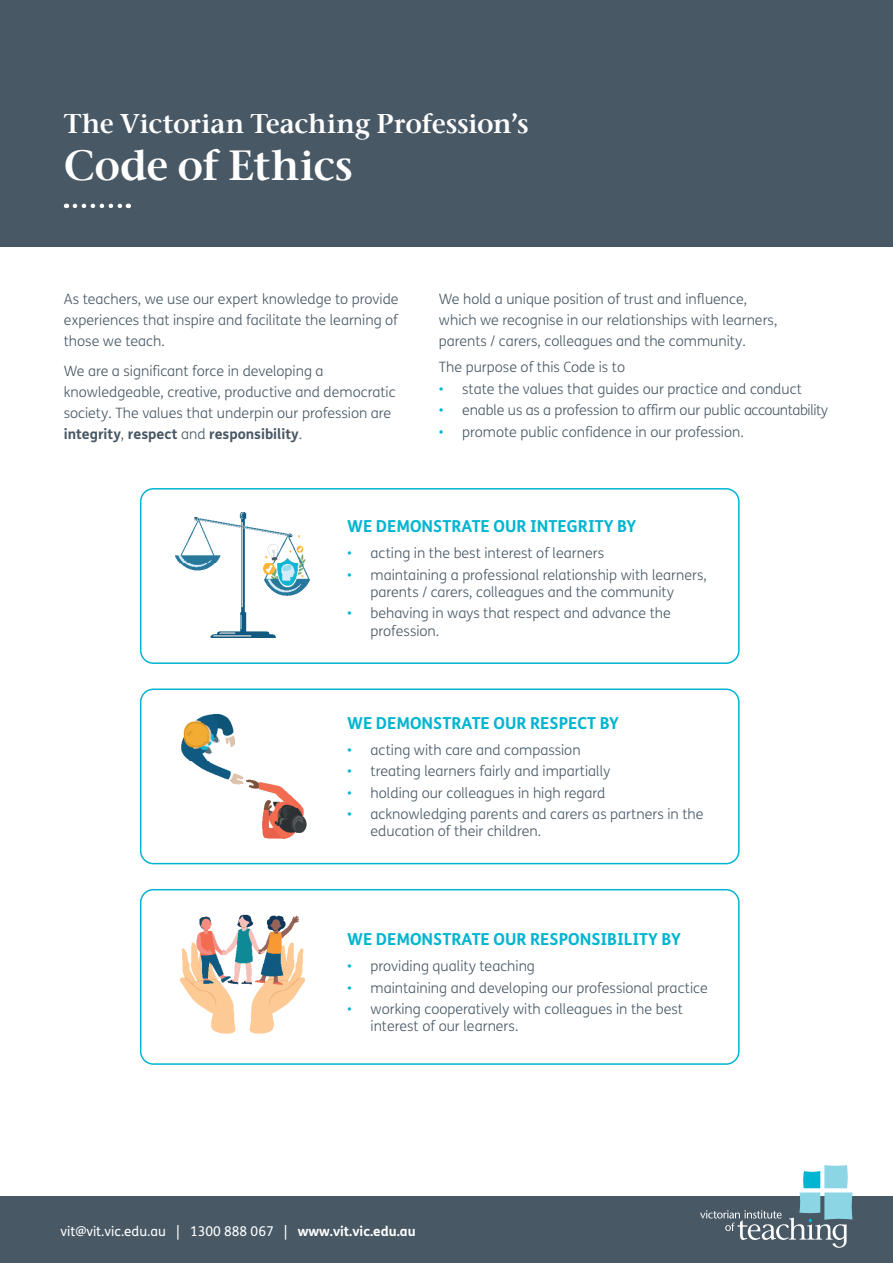
<style>
.page{position:relative;width:893px;height:1263px;background:#fff}
.page>*{position:absolute;margin:0;border:0;box-sizing:border-box;transform-origin:0 0}
.t1{font:42px "Stone Serif ITC Semi";letter-spacing:-.005em;color:#fff}
.t2{font:27px "Stone Serif ITC Semi";letter-spacing:-.01em;color:#fff}
.t3{font:700 16.5px "FS Me";color:#00b5d1}
.t4{font:300 14.25px/21px "FS Me";color:#485865}
.t5{font:13.5px "FS Me";color:#fff}
.s1{font-weight:700}
.s2{color:#00b5d1}
</style>
<div class="page">
<div style="left:0;top:0;width:893px;height:247px;background:#485865"></div>
<div style="left:0;top:1196px;width:893px;height:67px;background:#485865"></div>
<svg style="left:75px;top:204px;width:54px;height:4px"></svg>
<svg style="left:700px;top:1165px;width:153px;height:83px"></svg>
<img style="left:176px;top:512px;width:134px;height:125px">
<div style="left:140px;top:488px;width:600px;height:176px;border:2px solid #00b5d1;border-radius:13px"></div>
<div style="left:140px;top:688px;width:600px;height:176px;border:2px solid #00b5d1;border-radius:13px"></div>
<img style="left:181px;top:714px;width:125px;height:125px">
<div style="left:140px;top:889px;width:600px;height:176px;border:2px solid #00b5d1;border-radius:13px"></div>
<img style="left:181px;top:914px;width:124px;height:120px">
<h2 class="t2" style="left:64px;top:106px;width:466px">The Victorian Teaching Profession’s</h2>
<h1 class="t1" style="left:64px;top:139px;width:290px">Code of Ethics</h1>
<p class="t4" style="left:64px;top:289px;width:336px;text-align:justify">As teachers, we use our expert knowledge to provide experiences that inspire and facilitate the learning of those we teach.</p>
<p class="t4" style="left:64px;top:360px;width:333px">We are a significant force in developing a knowledgeable, creative, productive and democratic society. The values that underpin our profession are <span class="s1">integrity</span>, <span class="s1">respect</span> and <span class="s1">responsibility</span>.</p>
<p class="t4" style="left:439px;top:289px;width:340px">We hold a unique position of trust and influence, which we recognise in our relationships with learners, parents / carers, colleagues and the community.</p>
<p class="t4" style="left:439px;top:356px;width:188px">The purpose of this Code is to</p>
<p class="t4" style="left:439px;top:378px;width:365px"><span class="s2">•</span> state the values that guides our practice and conduct</p>
<p class="t4" style="left:439px;top:399px;width:391px"><span class="s2">•</span> enable us as a profession to affirm our public accountability</p>
<p class="t4" style="left:439px;top:421px;width:307px"><span class="s2">•</span> promote public confidence in our profession.</p>
<p class="t3" style="left:347px;top:514px;width:291px">WE DEMONSTRATE OUR INTEGRITY BY</p>
<p class="t4" style="left:347px;top:542px;width:258px"><span class="s2">•</span> acting in the best interest of learners</p>
<p class="t4" style="left:371px;top:566px;width:338px;line-height:17.2px;text-indent:-23px"><span class="s2">•</span> maintaining a professional relationship with learners, parents / carers, colleagues and the community</p>
<p class="t4" style="left:371px;top:604px;width:302px;line-height:17.2px;text-indent:-23px"><span class="s2">•</span> behaving in ways that respect and advance the profession.</p>
<p class="t3" style="left:347px;top:710px;width:273px">WE DEMONSTRATE OUR RESPECT BY</p>
<p class="t4" style="left:347px;top:739px;width:235px"><span class="s2">•</span> acting with care and compassion</p>
<p class="t4" style="left:347px;top:760px;width:265px"><span class="s2">•</span> treating learners fairly and impartially</p>
<p class="t4" style="left:347px;top:782px;width:260px"><span class="s2">•</span> holding our colleagues in high regard</p>
<p class="t4" style="left:371px;top:805px;width:334px;line-height:17.2px;text-indent:-23px"><span class="s2">•</span> acknowledging parents and carers as partners in the education of their children.</p>
<p class="t3" style="left:347px;top:927px;width:335px">WE DEMONSTRATE OUR RESPONSIBILITY BY</p>
<p class="t4" style="left:347px;top:955px;width:189px"><span class="s2">•</span> providing quality teaching</p>
<p class="t4" style="left:347px;top:977px;width:362px"><span class="s2">•</span> maintaining and developing our professional practice</p>
<p class="t4" style="left:371px;top:1000px;width:314px;line-height:17.2px;text-indent:-23px"><span class="s2">•</span> working cooperatively with colleagues in the best interest of our learners.</p>
<p class="t5" style="left:61px;top:1221px;width:357px">vit@vit.vic.edu.au | 1300 888 067 | <span class="s1">www.vit.vic.edu.au</span></p>
</div>
